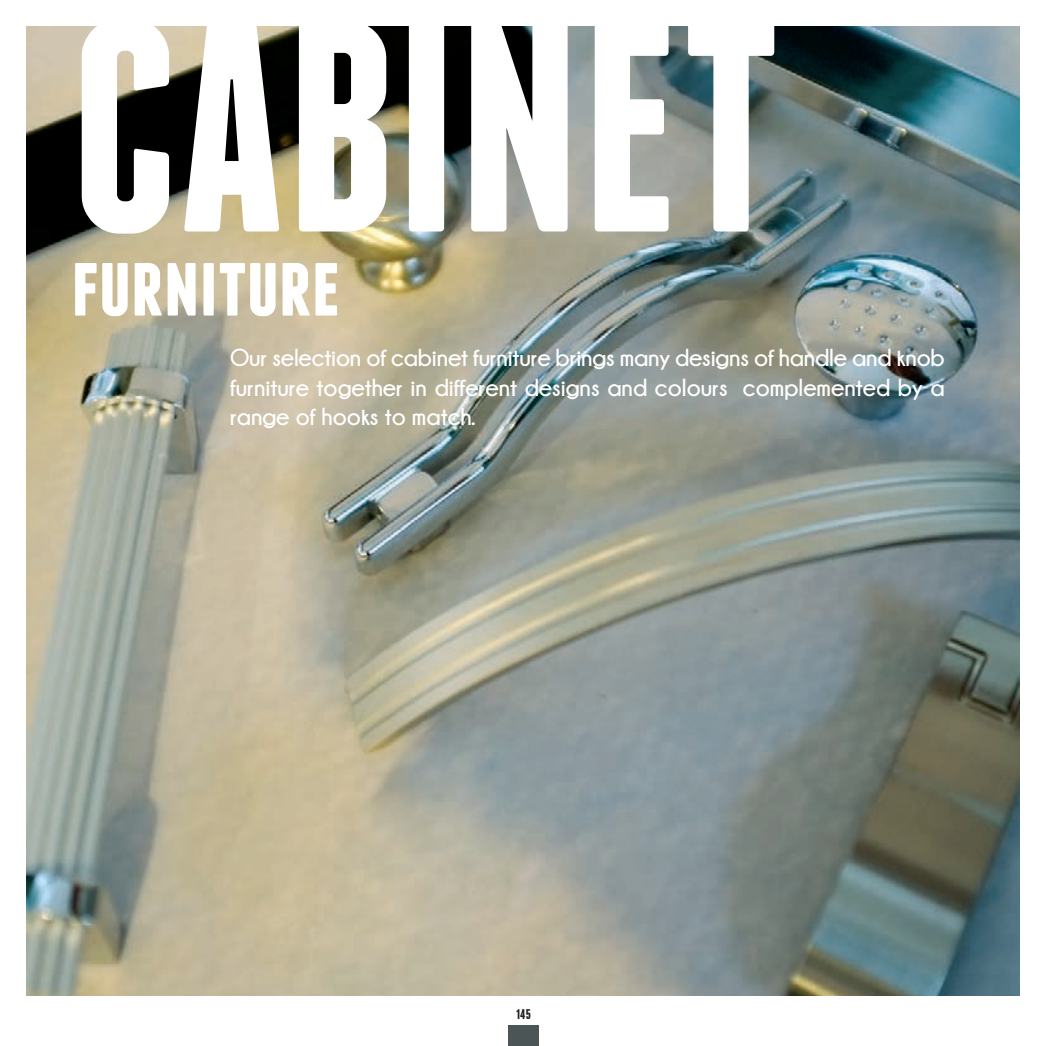
<style>
.page{position:relative;width:1046px;height:1046px;background:#fff}
.page>*{position:absolute;margin:0;border:0;box-sizing:border-box;transform-origin:0 0}
.t1{font:700 301px "Franchise";color:#fff}
.t2{font:700 87.5px "Franchise";color:#fff}
.t3{font:700 24.5px/29.4px "Champagne&Limousines";color:#fff;text-align:justify}
.t4{font:700 14px "Franchise";color:#231f20}
</style>
<div class="page">
<div style="left:508px;top:1024px;width:30px;height:21px;background:#4b5556"></div>
<img style="left:27px;top:27px;width:992px;height:968px">
<h1 class="t1" style="left:71px;top:6px;width:712px">CAbINET</h1>
<h2 class="t2" style="left:71px;top:250px;width:271px">furniture</h2>
<p class="t3" style="left:230px;top:342px;width:716px">Our selection of cabinet furniture brings many designs of handle and knob furniture together in different designs and colours complemented by a range of hooks to match.</p>
<p class="t4" style="left:516px;top:1008px;width:16px">145</p>
</div>
